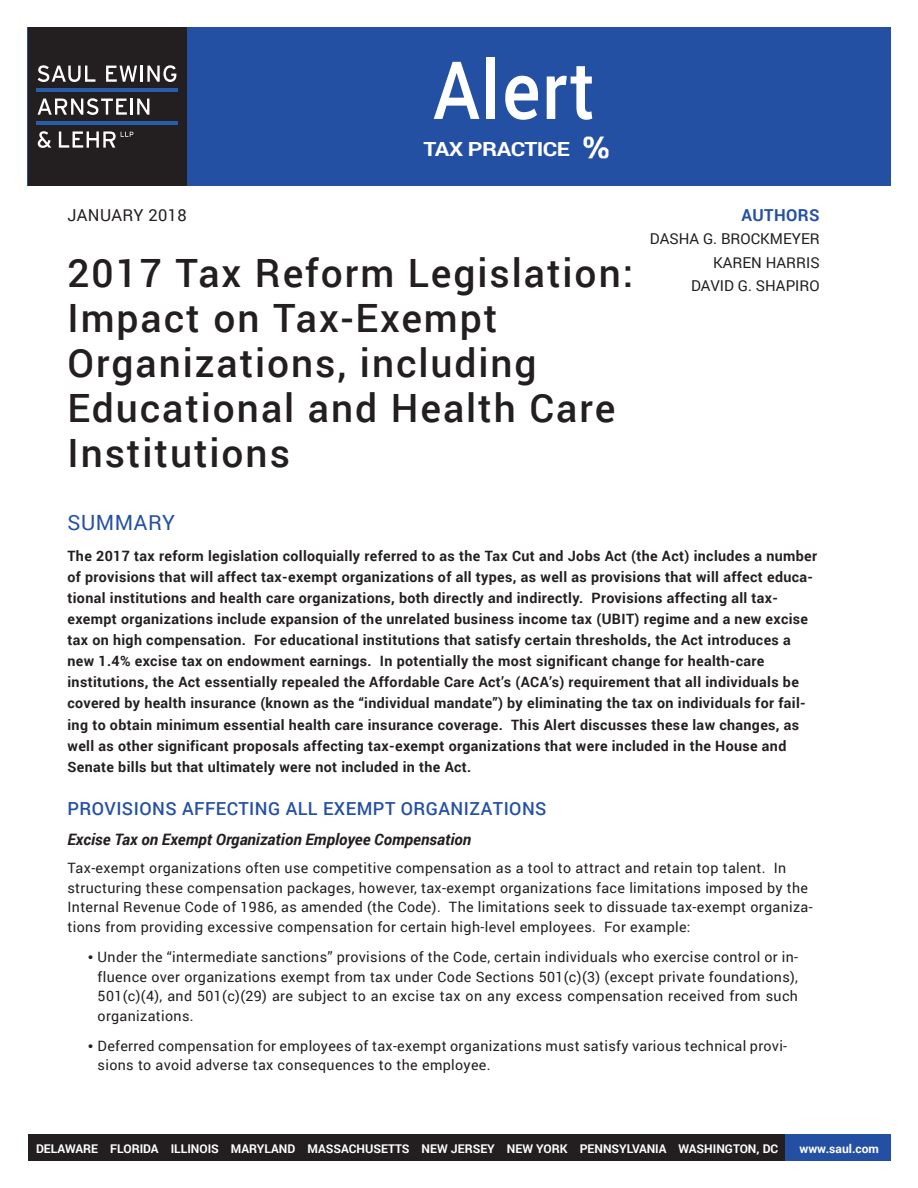
<style>
.page{position:relative;width:918px;height:1188px;background:#fff}
.page>*{position:absolute;margin:0;border:0;box-sizing:border-box;transform-origin:0 0}
.t1{font:500 80.4px "Roboto";letter-spacing:.025em;color:#fff;scale:.9 1}
.t2{font:500 39px/45px "Roboto";letter-spacing:.05em;color:#231f20}
.t3{font:21px "Roboto";letter-spacing:.025em;color:#2450a3}
.t4{font:700 19.5px "Roboto";letter-spacing:-.025em;color:#fff;scale:1.17 1}
.t5{font:500 18px "Roboto";letter-spacing:.025em;color:#2450a3}
.t6{font:16.5px "Roboto";letter-spacing:.025em;color:#231f20}
.t7{font:700 16.5px "Roboto";letter-spacing:.025em;color:#2450a3}
.t8{font:italic 700 15.75px "Roboto";color:#231f20}
.t9{font:15px/23.4px "Roboto";color:#231f20;text-align:right}
.t10{font:700 14.25px/21px "Roboto";letter-spacing:.025em;color:#231f20}
.t11{font:14.25px/19.5px "Roboto";letter-spacing:.025em;color:#231f20}
.t12{font:700 12px "Roboto";color:#fff}
.s1{font-family:"Arial Unicode MS"}
</style>
<div class="page">
<div style="left:27px;top:27px;width:864px;height:159px;background:#2450a3"></div>
<div style="left:28px;top:1135px;width:759px;height:26px;background:#231f20"></div>
<div style="left:785px;top:1135px;width:106px;height:26px;background:#2450a3"></div>
<div style="left:28px;top:27px;width:159px;height:159px;background:#231f20"></div>
<svg style="left:38px;top:65px;width:57px;height:17px"></svg>
<svg style="left:106px;top:66px;width:31px;height:16px"></svg>
<hr style="left:140px;top:66px;width:3px;height:16px;background:#fff">
<svg style="left:147px;top:65px;width:29px;height:17px"></svg>
<svg style="left:38px;top:98px;width:89px;height:17px"></svg>
<hr style="left:130px;top:99px;width:3px;height:16px;background:#fff">
<svg style="left:137px;top:99px;width:12px;height:16px"></svg>
<svg style="left:38px;top:131px;width:13px;height:17px"></svg>
<svg style="left:59px;top:131px;width:74px;height:17px"></svg>
<hr style="left:36px;top:89px;width:142px;height:3px;background:#275eac">
<hr style="left:36px;top:122px;width:142px;height:3px;background:#275eac">
<img style="left:583px;top:136px;width:26px;height:23px">
<h1 class="t1" style="left:433px;top:34px;width:181px">Alert</h1>
<h3 class="t4" style="left:423px;top:135px;width:127px">TAX PRACTICE</h3>
<p class="t6" style="left:68px;top:203px;width:121px">JANUARY 2018</p>
<h2 class="t2" style="left:68px;top:249px;width:567px">2017 Tax Reform Legislation:<br>Impact on Tax-Exempt<br>Organizations, including<br>Educational and Health Care<br>Institutions</h2>
<p class="t7" style="left:742px;top:203px;width:80px">AUTHORS</p>
<p class="t9" style="left:650px;top:227px;width:171px">DASHA G. BROCKMEYER<br>KAREN HARRIS<br>DAVID G. SHAPIRO</p>
<h3 class="t3" style="left:68px;top:507px;width:109px">SUMMARY</h3>
<p class="t10" style="left:68px;top:545px;width:751px">The 2017 tax reform legislation colloquially referred to as the Tax Cut and Jobs Act (the Act) includes a number of provisions that will affect tax-exempt organizations of all types, as well as provisions that will affect educa&shy;tional institutions and health care organizations, both directly and indirectly. Provisions affecting all tax&shy;exempt organizations include expansion of the unrelated business income tax (UBIT) regime and a new excise tax on high compensation. For educational institutions that satisfy certain thresholds, the Act introduces a new 1.4% excise tax on endowment earnings. In potentially the most significant change for health-care institutions, the Act essentially repealed the Affordable Care Act’s (ACA’s) requirement that all individuals be covered by health insurance (known as the “individual mandate”) by eliminating the tax on individuals for fail&shy;ing to obtain minimum essential health care insurance coverage. This Alert discusses these law changes, as well as other significant proposals affecting tax-exempt organizations that were included in the House and Senate bills but that ultimately were not included in the Act.</p>
<p class="t5" style="left:68px;top:796px;width:481px">PROVISIONS AFFECTING ALL EXEMPT ORGANIZATIONS</p>
<p class="t8" style="left:68px;top:829px;width:405px">Excise Tax on Exempt Organization Employee Compensation</p>
<p class="t11" style="left:68px;top:858px;width:747px">Tax-exempt organizations often use competitive compensation as a tool to attract and retain top talent. In structuring these compensation packages, however, tax-exempt organizations face limitations imposed by the Internal Revenue Code of 1986, as amended (the Code). The limitations seek to dissuade tax-exempt organiza&shy;tions from providing excessive compensation for certain high-level employees. For example:</p>
<p class="t11" style="left:98px;top:947px;width:702px;text-align:justify;text-indent:-10px"><span class="s1">∙</span> Under the “intermediate sanctions” provisions of the Code, certain individuals who exercise control or in&shy;fluence over organizations exempt from tax under Code Sections 501(c)(3) (except private foundations), 501(c)(4), and 501(c)(29) are subject to an excise tax on any excess compensation received from such organizations.</p>
<p class="t11" style="left:98px;top:1036px;width:691px;text-indent:-10px"><span class="s1">∙</span> Deferred compensation for employees of tax-exempt organizations must satisfy various technical provi&shy;sions to avoid adverse tax consequences to the employee.</p>
<p class="t12" style="left:36px;top:1140px;width:744px">DELAWARE FLORIDA ILLINOIS MARYLAND MASSACHUSETTS NEW JERSEY NEW YORK PENNSYLVANIA WASHINGTON, DC</p>
<p class="t12" style="left:800px;top:1140px;width:81px">www.saul.com</p>
</div>
